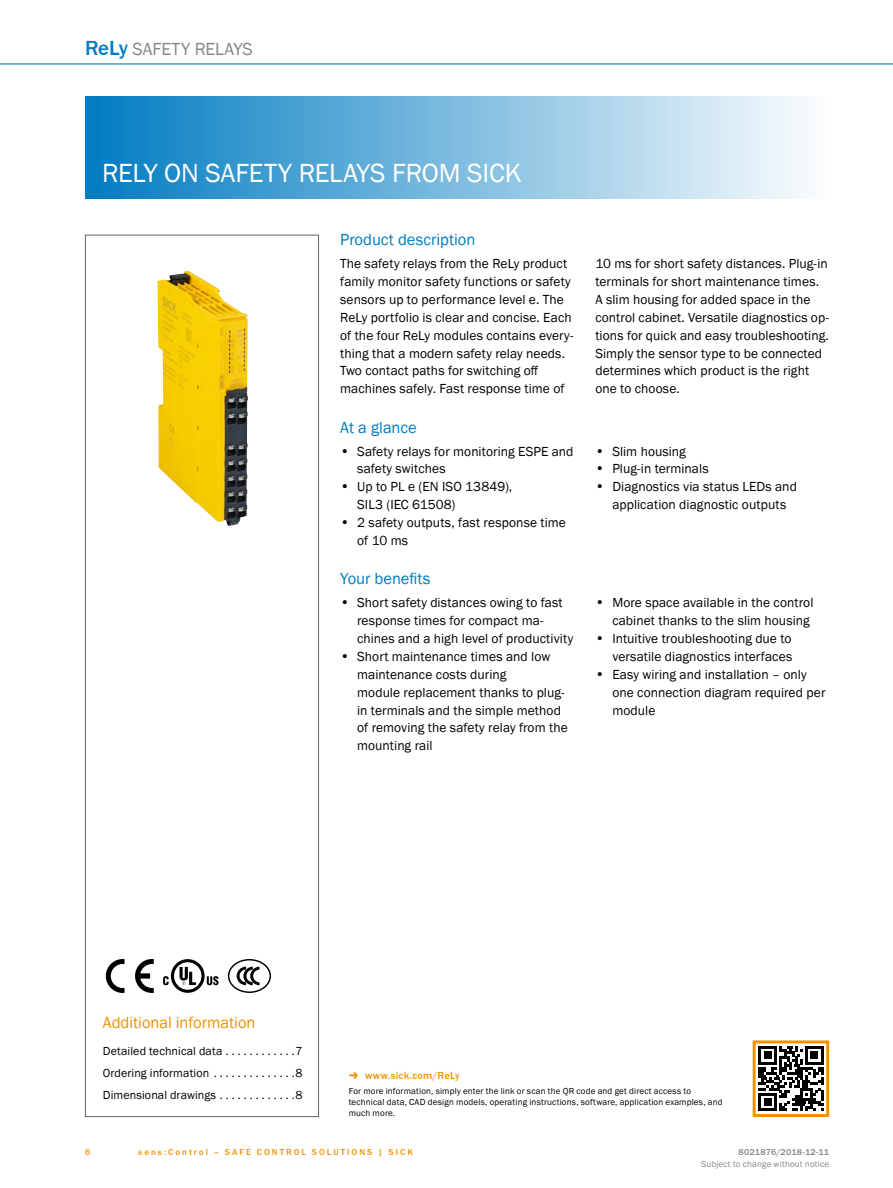
<style>
.page{position:relative;width:893px;height:1188px;background:#fff}
.page>*{position:absolute;margin:0;border:0;box-sizing:border-box;transform-origin:0 0}
.t1{font:27px "SICK Franklin";letter-spacing:-.01em;color:#fff}
.t2{font:18px "SICK Franklin";letter-spacing:-.005em;color:#878787}
.t3{font:16.5px "SICK Franklin";color:#007cc2}
.t4{font:16.5px "SICK Franklin";color:#f39200}
.t5{font:13.5px/17.9px "SICK Franklin";letter-spacing:.005em;color:#000}
.t6{font:12px "SICK Franklin";letter-spacing:.01em;color:#000}
.t7{font:500 10.5px "SICK Franklin";letter-spacing:.035em;color:#f39200}
.t8{font:9px/10.8px "SICK Franklin";letter-spacing:.02em;color:#000}
.t9{font:500 9px "SICK Franklin";letter-spacing:.225em;color:#f39200}
.t10{font:9px "SICK Franklin";letter-spacing:.02em;color:#878787}
.t11{font:500 9px "SICK Franklin";letter-spacing:.02em;color:#878787}
.s1{font-weight:500;font-size:21px;color:#007cc2}
.s2{font-size:14.25px}
</style>
<div class="page">
<hr style="left:0;top:63px;width:893px;height:2px;background:#007cc2">
<div style="left:85px;top:97px;width:744px;height:102px;background:linear-gradient(to right,#007bc1,#fcfdfe)"></div>
<img style="left:157px;top:271px;width:91px;height:255px">
<svg style="left:106px;top:959px;width:18px;height:34px"></svg>
<svg style="left:135px;top:959px;width:19px;height:34px"></svg>
<svg style="left:207px;top:976px;width:11px;height:9px"></svg>
<svg style="left:171px;top:959px;width:34px;height:34px"></svg>
<div style="left:174px;top:962px;width:27px;height:28px;background:#fff;border-radius:50%"></div>
<svg style="left:163px;top:976px;width:6px;height:9px"></svg>
<svg style="left:180px;top:967px;width:16px;height:18px"></svg>
<svg style="left:228px;top:959px;width:43px;height:34px"></svg>
<div style="left:85px;top:235px;width:234px;height:882px;border:1px solid #646363"></div>
<svg style="left:758px;top:1046px;width:65px;height:65px"></svg>
<hr style="left:805px;top:1046px;width:18px;height:3px;background:#000">
<div style="left:753px;top:1040px;width:76px;height:77px;border:3px solid #f39200"></div>
<h2 class="t2" style="left:85px;top:38px;width:167px"><span class="s1">ReLy</span> Safety relays</h2>
<h1 class="t1" style="left:102px;top:156px;width:421px">RELY ON SAFETY RELAYS FROM SICK</h1>
<p class="t3" style="left:340px;top:229px;width:137px">Product description</p>
<p class="t5" style="left:340px;top:255px;width:235px">The safety relays from the ReLy product family monitor safety functions or safety sensors up to performance level e. The ReLy portfolio is clear and concise. Each of the four ReLy modules contains every&shy;thing that a modern safety relay needs.<br>Two contact paths for switching off machines safely. Fast response time of</p>
<p class="t5" style="left:595px;top:255px;width:235px">10 ms for short safety distances. Plug-in terminals for short maintenance times.<br>A slim housing for added space in the control cabinet. Versatile diagnostics op&shy;tions for quick and easy troubleshooting.<br>Simply the sensor type to be connected determines which product is the right one to choose.</p>
<p class="t3" style="left:340px;top:417px;width:78px">At a glance</p>
<p class="t5" style="left:357px;top:442px;width:218px;text-indent:-17px"><span class="s2">•</span> Safety relays for monitoring ESPE and safety switches</p>
<p class="t5" style="left:357px;top:478px;width:156px;text-indent:-17px"><span class="s2">•</span> Up to PL e (EN ISO 13849),<br>SIL3 (IEC 61508)</p>
<p class="t5" style="left:357px;top:514px;width:210px;text-indent:-17px"><span class="s2">•</span> 2 safety outputs, fast response time of 10 ms</p>
<p class="t5" style="left:595px;top:442px;width:92px"><span class="s2">•</span> Slim housing</p>
<p class="t5" style="left:595px;top:460px;width:115px"><span class="s2">•</span> Plug-in terminals</p>
<p class="t5" style="left:595px;top:478px;width:203px;text-align:center"><span class="s2">•</span> Diagnostics via status LEDs and application diagnostic outputs</p>
<p class="t3" style="left:340px;top:569px;width:92px">Your benefits</p>
<p class="t5" style="left:357px;top:594px;width:218px;text-indent:-17px"><span class="s2">•</span> Short safety distances owing to fast response times for compact ma&shy;chines and a high level of productivity</p>
<p class="t5" style="left:357px;top:648px;width:212px;text-indent:-17px"><span class="s2">•</span> Short maintenance times and low maintenance costs during<br>module replacement thanks to plug&shy;in terminals and the simple method of removing the safety relay from the mounting rail</p>
<p class="t5" style="left:595px;top:594px;width:220px;text-align:right"><span class="s2">•</span> More space available in the control cabinet thanks to the slim housing</p>
<p class="t5" style="left:595px;top:630px;width:199px;text-align:right"><span class="s2">•</span> Intuitive troubleshooting due to versatile diagnostics interfaces</p>
<p class="t5" style="left:612px;top:666px;width:215px;text-indent:-17px"><span class="s2">•</span> Easy wiring and installation – only one connection diagram required per module</p>
<p class="t4" style="left:103px;top:1012px;width:154px">Additional information</p>
<p class="t6" style="left:103px;top:1043px;width:121px">Detailed technical data</p>
<p class="t6" style="left:296px;top:1043px;width:9px">7</p>
<p class="t6" style="left:103px;top:1065px;width:108px">Ordering information</p>
<p class="t6" style="left:296px;top:1065px;width:9px">8</p>
<p class="t6" style="left:103px;top:1087px;width:115px">Dimensional drawings</p>
<p class="t6" style="left:296px;top:1087px;width:9px">8</p>
<p class="t7" style="left:365px;top:1069px;width:96px">www.sick.com/ReLy</p>
<p class="t8" style="left:349px;top:1086px;width:375px">For more information, simply enter the link or scan the QR code and get direct access to technical data, CAD design models, operating instructions, software, application examples, and much more.</p>
<p class="t9" style="left:85px;top:1146px;width:7px">6</p>
<p class="t9" style="left:138px;top:1146px;width:276px">sens:Control – safe c ontrol solutions | SI CK</p>
<p class="t11" style="left:739px;top:1146px;width:92px">8021876/2018-12-11</p>
<p class="t10" style="left:701px;top:1159px;width:130px">Subject to change without notice</p>
</div>
